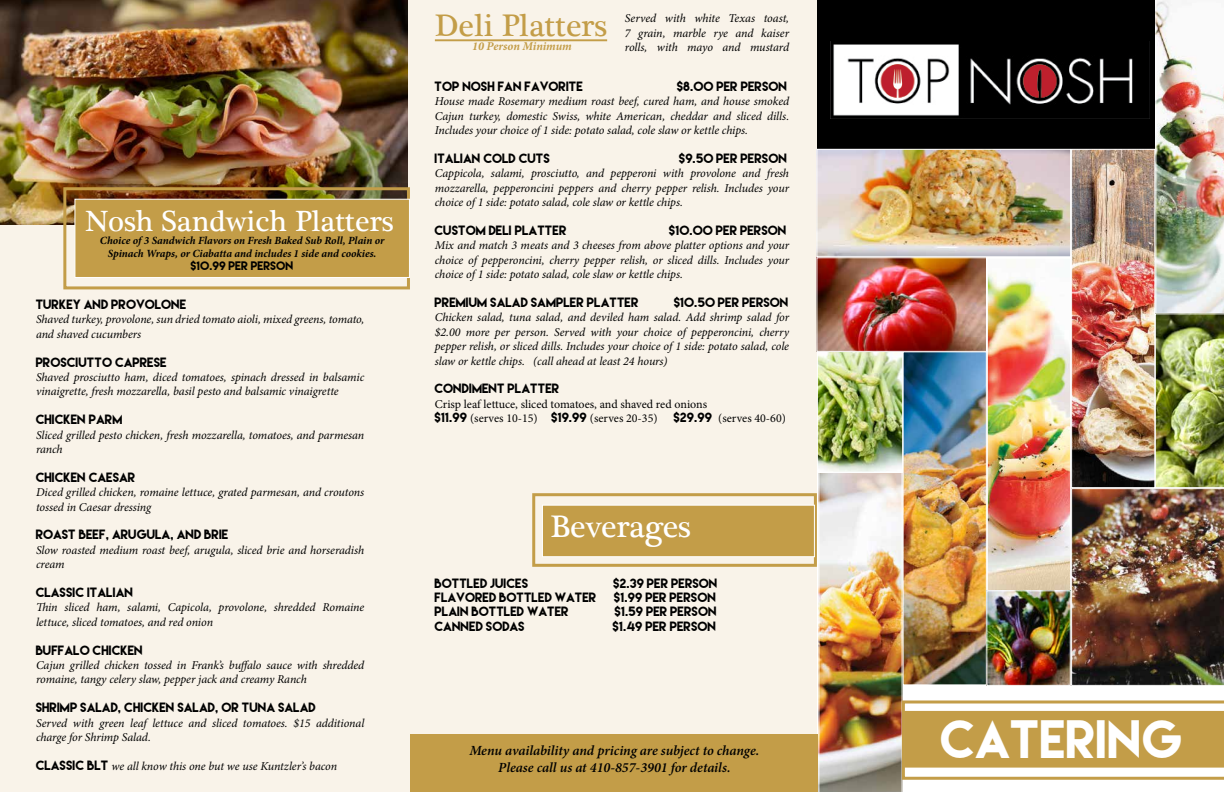
<style>
.page{position:relative;width:1224px;height:792px;background:#fff}
.page>*{position:absolute;margin:0;border:0;box-sizing:border-box;transform-origin:0 0}
.t1{font:48px "Lemon Milk";color:#fff}
.t2{font:32px "Plantagenet Cherokee";color:#c39d48}
.t3{font:32px "Plantagenet Cherokee";letter-spacing:-.005em;color:#fff}
.t4{font:30px "Plantagenet Cherokee";color:#fff}
.t5{font:italic 600 14px/16.8px "Minion Pro";letter-spacing:-.005em;color:#000;text-align:center}
.t6{font:italic 12px/14.4px "Minion Pro";letter-spacing:-.005em;color:#000}
.t7{font:12px "Lemon Milk";color:#000}
.t8{font:12px/14.4px "Minion Pro";color:#000}
.t9{font:italic 700 12px "Minion Pro";letter-spacing:-.005em;color:#c39d48}
.t10{font:italic 700 11px/13.2px "Minion Pro";letter-spacing:-.005em;color:#000;text-align:center}
.t11{font:11px "Lemon Milk";color:#000}
.s1{font-family:"Lemon Milk";font-style:normal}
.s2{font-family:"Lemon Milk"}
</style>
<div class="page">
<div style="left:0;top:0;width:817px;height:792px;background:#f9f3e9"></div>
<img style="left:0;top:0;width:408px;height:224px">
<div style="left:63px;top:187px;width:347px;height:102px;border:3px solid #c39d48"></div>
<div style="left:74px;top:199px;width:336px;height:79px;background:#c39d48;border:1px solid #fff"></div>
<div style="left:532px;top:493px;width:285px;height:74px;border:3px solid #c39d48"></div>
<div style="left:542px;top:505px;width:273px;height:52px;background:#c39d48;border:1px solid #fff"></div>
<div style="left:410px;top:734px;width:408px;height:58px;background:#c39d48"></div>
<img style="left:818px;top:0;width:406px;height:792px">
<hr style="left:435px;top:39px;width:172px;height:2px;background:#c39d48">
<h3 class="t4" style="left:85px;top:202px;width:310px">Nosh Sandwich Platters</h3>
<p class="t10" style="left:100px;top:234px;width:286px">Choice of 3 Sandwich Flavors on Fresh Baked Sub Roll, Plain or<br>Spinach Wraps, or Ciabatta and includes 1 side and cookies.</p>
<p class="t11" style="left:191px;top:260px;width:104px">$10.99 PER PERSON</p>
<p class="t7" style="left:36px;top:298px;width:152px">TURKEY AND PROVOLONE</p>
<p class="t6" style="left:36px;top:312px;width:330px">Shaved turkey, provolone, sun dried tomato aioli, mixed greens, tomato, and shaved cucumbers</p>
<p class="t7" style="left:36px;top:356px;width:133px">PROSCIUTTO CAPRESE</p>
<p class="t6" style="left:36px;top:370px;width:330px">Shaved prosciutto ham, diced tomatoes, spinach dressed in balsamic vinaigrette, fresh mozzarella, basil pesto and balsamic vinaigrette</p>
<p class="t7" style="left:36px;top:413px;width:88px">CHICKEN PARM</p>
<p class="t6" style="left:36px;top:427px;width:330px">Sliced grilled pesto chicken, fresh mozzarella, tomatoes, and parmesan ranch</p>
<p class="t7" style="left:36px;top:471px;width:101px">CHICKEN CAESAR</p>
<p class="t6" style="left:36px;top:485px;width:330px">Diced grilled chicken, romaine lettuce, grated parmesan, and croutons tossed in Caesar dressing</p>
<p class="t7" style="left:36px;top:528px;width:194px">ROAST BEEF, ARUGULA, AND BRIE</p>
<p class="t6" style="left:36px;top:543px;width:330px">Slow roasted medium roast beef, arugula, sliced brie and horseradish cream</p>
<p class="t7" style="left:36px;top:586px;width:99px">CLASSIC ITALIAN</p>
<p class="t6" style="left:36px;top:600px;width:330px">Thin sliced ham, salami, Capicola, provolone, shredded Romaine lettuce, sliced tomatoes, and red onion</p>
<p class="t7" style="left:36px;top:644px;width:109px">BUFFALO CHICKEN</p>
<p class="t6" style="left:36px;top:658px;width:330px">Cajun grilled chicken tossed in Frank’s buffalo sauce with shredded romaine, tangy celery slaw, pepper jack and creamy Ranch</p>
<p class="t7" style="left:36px;top:701px;width:282px">SHRIMP SALAD, CHICKEN SALAD, OR TUNA SALAD</p>
<p class="t6" style="left:36px;top:715px;width:330px">Served with green leaf lettuce and sliced tomatoes. $15 additional charge for Shrimp Salad.</p>
<p class="t6" style="left:36px;top:759px;width:303px"><span class="s1">CLASSIC BLT</span> we all know this one but we use Kuntzler’s bacon</p>
<h2 class="t2" style="left:435px;top:5px;width:174px">Deli Platters</h2>
<p class="t9" style="left:472px;top:38px;width:101px">10 Person Minimum</p>
<p class="t6" style="left:625px;top:11px;width:166px;text-align:justify">Served with white Texas toast, 7 grain, marble rye and kaiser rolls, with mayo and mustard</p>
<p class="t7" style="left:435px;top:80px;width:150px">TOP NOSH FAN FAVORITE</p>
<p class="t7" style="left:677px;top:80px;width:112px">$8.00 PER PERSON</p>
<p class="t6" style="left:435px;top:94px;width:356px;text-align:justify">House made Rosemary medium roast beef, cured ham, and house smoked Cajun turkey, domestic Swiss, white American, cheddar and sliced dills.<br>Includes your choice of 1 side: potato salad, cole slaw or kettle chips.</p>
<p class="t7" style="left:435px;top:152px;width:117px">ITALIAN COLD CUTS</p>
<p class="t7" style="left:679px;top:152px;width:110px">$9.50 PER PERSON</p>
<p class="t6" style="left:435px;top:166px;width:356px;text-align:justify">Cappicola, salami, prosciutto, and pepperoni with provolone and fresh mozzarella, pepperoncini peppers and cherry pepper relish. Includes your choice of 1 side: potato salad, cole slaw or kettle chips.</p>
<p class="t7" style="left:435px;top:224px;width:133px">CUSTOM DELI PLATTER</p>
<p class="t7" style="left:669px;top:224px;width:119px">$10.00 PER PERSON</p>
<p class="t6" style="left:435px;top:238px;width:356px;text-align:justify">Mix and match 3 meats and 3 cheeses from above platter options and your choice of pepperoncini, cherry pepper relish, or sliced dills. Includes your choice of 1 side: potato salad, cole slaw or kettle chips.</p>
<p class="t7" style="left:435px;top:296px;width:206px">PREMIUM SALAD SAMPLER PLATTER</p>
<p class="t7" style="left:674px;top:296px;width:116px">$10.50 PER PERSON</p>
<p class="t6" style="left:435px;top:310px;width:356px;text-align:justify">Chicken salad, tuna salad, and deviled ham salad. Add shrimp salad for $2.00 more per person. Served with your choice of pepperoncini, cherry pepper relish, or sliced dills. Includes your choice of 1 side: potato salad, cole slaw or kettle chips. (call ahead at least 24 hours)</p>
<p class="t7" style="left:435px;top:383px;width:126px">CONDIMENT PLATTER</p>
<p class="t8" style="left:435px;top:397px;width:274px">Crisp leaf lettuce, sliced tomatoes, and shaved red onions <span class="s2">$11.99</span> (serves 10-15) <span class="s2">$19.99</span> (serves 20-35)</p>
<p class="t8" style="left:674px;top:411px;width:113px"><span class="s2">$29.99</span> (serves 40-60)</p>
<h2 class="t3" style="left:550px;top:507px;width:142px">Beverages</h2>
<p class="t7" style="left:435px;top:577px;width:95px">BOTTLED JUICES</p>
<p class="t7" style="left:613px;top:577px;width:106px">$2.39 PER PERSON</p>
<p class="t7" style="left:435px;top:591px;width:163px">FLAVORED BOTTLED WATER</p>
<p class="t7" style="left:614px;top:591px;width:104px">$1.99 PER PERSON</p>
<p class="t7" style="left:435px;top:606px;width:136px">PLAIN BOTTLED WATER</p>
<p class="t7" style="left:615px;top:606px;width:104px">$1.59 PER PERSON</p>
<p class="t7" style="left:435px;top:620px;width:92px">CANNED SODAS</p>
<p class="t7" style="left:613px;top:620px;width:105px">$1.49 PER PERSON</p>
<p class="t5" style="left:469px;top:742px;width:292px">Menu availability and pricing are subject to change.<br>Please call us at 410-857-3901 for details.</p>
<h1 class="t1" style="left:941px;top:714px;width:243px">CATERING</h1>
</div>
